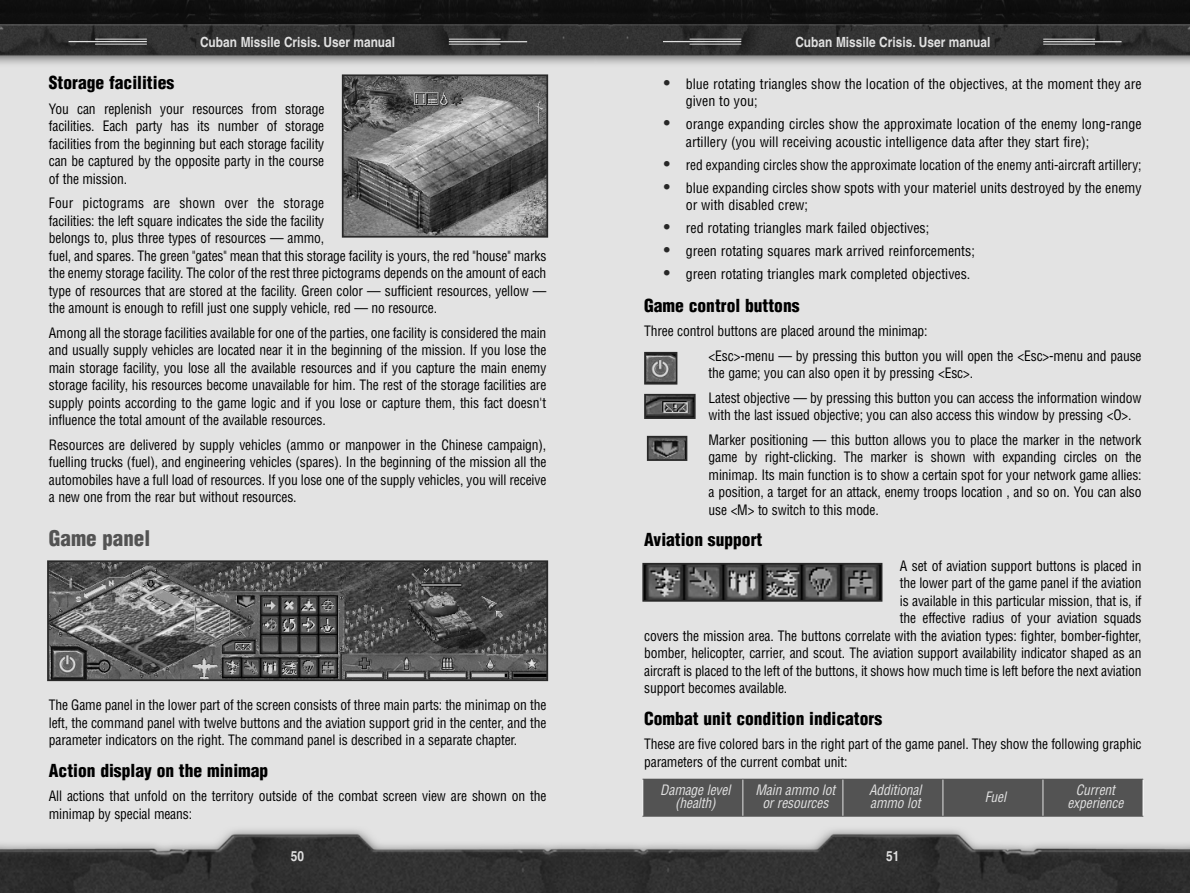
<style>
.page{position:relative;width:1190px;height:893px;background:#fff}
.page>*{position:absolute;margin:0;border:0;box-sizing:border-box;transform-origin:0 0}
.t1{font:900 condensed 21px "Helvetica CE";color:#535353}
.t2{font:900 condensed 17.5px "Helvetica CE";color:#000}
.t3{font:condensed 14px/17.5px "Helvetica CE";letter-spacing:-.01em;color:#000}
.t4{font:condensed 14px "Helvetica CE";letter-spacing:-.01em;color:#000;scale:.96 1}
.t5{font:italic condensed 14px/13.1px "Helvetica CE";letter-spacing:-.01em;color:#e1e1e1;text-align:center}
.t6{font:700 14px "Helvetica CE";color:#e1e1e1;scale:.85 1}
.s1{font-stretch:normal;font-size:17.5px;color:#282828}
</style>
<div class="page">
<img style="left:595px;top:0;width:595px;height:892px">
<hr style="left:663px;top:41px;width:78px;height:1px;background:#e1e1e1">
<hr style="left:690px;top:39px;width:51px;height:1px;background:#e1e1e1">
<hr style="left:690px;top:44px;width:51px;height:1px;background:#e1e1e1">
<hr style="left:1043px;top:41px;width:79px;height:1px;background:#e1e1e1">
<hr style="left:1043px;top:44px;width:52px;height:1px;background:#e1e1e1">
<hr style="left:1043px;top:39px;width:52px;height:1px;background:#e1e1e1">
<svg style="left:0;top:0;width:595px;height:892px;background:#c8c8c8"></svg>
<hr style="left:69px;top:41px;width:78px;height:1px;background:#e1e1e1">
<hr style="left:95px;top:39px;width:52px;height:1px;background:#e1e1e1">
<hr style="left:95px;top:44px;width:52px;height:1px;background:#e1e1e1">
<hr style="left:449px;top:41px;width:78px;height:1px;background:#e1e1e1">
<hr style="left:449px;top:44px;width:52px;height:1px;background:#e1e1e1">
<hr style="left:449px;top:39px;width:52px;height:1px;background:#e1e1e1">
<img style="left:650px;top:439px;width:34px;height:19px">
<div style="left:647px;top:436px;width:40px;height:25px;border:2px solid #282828"></div>
<img style="left:647px;top:397px;width:46px;height:19px">
<div style="left:644px;top:394px;width:52px;height:25px;border:2px solid #282828"></div>
<img style="left:647px;top:355px;width:27px;height:26px">
<div style="left:644px;top:352px;width:33px;height:32px;border:2px solid #282828"></div>
<img style="left:645px;top:566px;width:234px;height:32px">
<div style="left:642px;top:563px;width:240px;height:38px;border:2px solid #282828"></div>
<div style="left:643px;top:779px;width:99px;height:36px;background:#535353"></div>
<div style="left:743px;top:779px;width:99px;height:36px;background:#535353"></div>
<div style="left:843px;top:779px;width:99px;height:36px;background:#535353"></div>
<div style="left:943px;top:779px;width:100px;height:36px;background:#535353"></div>
<div style="left:1043px;top:779px;width:100px;height:36px;background:#535353"></div>
<hr style="left:642px;top:778px;width:1px;height:38px;background:#e1e1e1">
<hr style="left:742px;top:778px;width:1px;height:38px;background:#e1e1e1">
<hr style="left:842px;top:778px;width:1px;height:38px;background:#e1e1e1">
<hr style="left:942px;top:778px;width:1px;height:38px;background:#e1e1e1">
<hr style="left:1043px;top:778px;width:1px;height:38px;background:#e1e1e1">
<hr style="left:1143px;top:778px;width:1px;height:38px;background:#e1e1e1">
<hr style="left:642px;top:778px;width:501px;height:1px;background:#535353">
<hr style="left:642px;top:815px;width:501px;height:1px;background:#535353">
<img style="left:345px;top:77px;width:200px;height:157px">
<div style="left:342px;top:74px;width:206px;height:163px;border:2px solid #282828"></div>
<img style="left:50px;top:563px;width:495px;height:115px">
<div style="left:47px;top:560px;width:501px;height:121px;border:2px solid #282828"></div>
<p class="t6" style="left:200px;top:37px;width:231px">Cuban Missile Crisis. User manual</p>
<p class="t2" style="left:49px;top:77px;width:127px">Storage facilities</p>
<p class="t3" style="left:49px;top:102px;width:277px;text-align:justify">You can replenish your resources from storage facilities. Each party has its number of storage facilities from the beginning but each storage facility can be captured by the opposite party in the course of the mission.</p>
<p class="t3" style="left:49px;top:196px;width:499px">Four pictograms are shown over the storage<br>facilities: the left square indicates the side the facility<br>belongs to, plus three types of resources — ammo,<br>fuel, and spares. The green "gates" mean that this storage facility is yours, the red "house" marks the enemy storage facility. The color of the rest three pictograms depends on the amount of each type of resources that are stored at the facility. Green color — sufficient resources, yellow — the amount is enough to refill just one supply vehicle, red — no resource.</p>
<p class="t3" style="left:49px;top:326px;width:499px;text-align:justify">Among all the storage facilities available for one of the parties, one facility is considered the main and usually supply vehicles are located near it in the beginning of the mission. If you lose the main storage facility, you lose all the available resources and if you capture the main enemy storage facility, his resources become unavailable for him. The rest of the storage facilities are supply points according to the game logic and if you lose or capture them, this fact doesn't influence the total amount of the available resources.</p>
<p class="t3" style="left:49px;top:437px;width:499px;text-align:justify">Resources are delivered by supply vehicles (ammo or manpower in the Chinese campaign), fuelling trucks (fuel), and engineering vehicles (spares). In the beginning of the mission all the automobiles have a full load of resources. If you lose one of the supply vehicles, you will receive a new one from the rear but without resources.</p>
<h1 class="t1" style="left:49px;top:530px;width:103px">Game panel</h1>
<p class="t3" style="left:49px;top:698px;width:499px;text-align:justify">The Game panel in the lower part of the screen consists of three main parts: the minimap on the left, the command panel with twelve buttons and the aviation support grid in the center, and the parameter indicators on the right. The command panel is described in a separate chapter.</p>
<p class="t2" style="left:49px;top:764px;width:221px">Action display on the minimap</p>
<p class="t3" style="left:49px;top:789px;width:499px">All actions that unfold on the territory outside of the combat screen view are shown on the minimap by special means:</p>
<p class="t6" style="left:291px;top:850px;width:17px">50</p>
<p class="t6" style="left:795px;top:37px;width:231px">Cuban Missile Crisis. User manual</p>
<p class="t3" style="left:686px;top:77px;width:457px;text-indent:-22px"><span class="s1">•</span> blue rotating triangles show the location of the objectives, at the moment they are given to you;</p>
<p class="t3" style="left:686px;top:117px;width:457px;text-indent:-22px"><span class="s1">•</span> orange expanding circles show the approximate location of the enemy long-range artillery (you will receiving acoustic intelligence data after they start fire);</p>
<p class="t4" style="left:664px;top:160px;width:499px"><span class="s1">•</span> red expanding circles show the approximate location of the enemy anti-aircraft artillery;</p>
<p class="t3" style="left:686px;top:180px;width:457px;text-indent:-22px"><span class="s1">•</span> blue expanding circles show spots with your materiel units destroyed by the enemy or with disabled crew;</p>
<p class="t3" style="left:664px;top:221px;width:267px"><span class="s1">•</span> red rotating triangles mark failed objectives;</p>
<p class="t3" style="left:664px;top:244px;width:312px"><span class="s1">•</span> green rotating squares mark arrived reinforcements;</p>
<p class="t3" style="left:664px;top:267px;width:308px"><span class="s1">•</span> green rotating triangles mark completed objectives.</p>
<p class="t2" style="left:644px;top:299px;width:157px">Game control buttons</p>
<p class="t3" style="left:709px;top:320px;width:434px;line-height:24.5px;text-indent:-64px">Three control buttons are placed around the minimap:<br>&lt;Esc&gt;-menu — by pressing this button you will open the &lt;Esc&gt;-menu and pause</p>
<p class="t3" style="left:709px;top:362px;width:435px;line-height:24.5px">the game; you can also open it by pressing &lt;Esc&gt;.<br>Latest objective — by pressing this button you can access the information window</p>
<p class="t3" style="left:709px;top:404px;width:435px;line-height:24.5px">with the last issued objective; you can also access this window by pressing &lt;O&gt;.<br>Marker positioning — this button allows you to place the marker in the network</p>
<p class="t3" style="left:709px;top:450px;width:435px;text-align:justify">game by right-clicking. The marker is shown with expanding circles on the minimap. Its main function is to show a certain spot for your network game allies: a position, a target for an attack, enemy troops location , and so on. You can also use &lt;M&gt; to switch to this mode.</p>
<p class="t2" style="left:644px;top:534px;width:120px">Aviation support</p>
<p class="t3" style="left:900px;top:558px;width:243px">A set of aviation support buttons is placed in</p>
<p class="t3" style="left:900px;top:576px;width:243px">the lower part of the game panel if the aviation</p>
<p class="t3" style="left:900px;top:593px;width:243px">is available in this particular mission, that is, if</p>
<p class="t3" style="left:900px;top:611px;width:243px">the effective radius of your aviation squads</p>
<p class="t3" style="left:644px;top:628px;width:499px">covers the mission area. The buttons correlate with the aviation types: fighter, bomber-fighter,</p>
<p class="t3" style="left:644px;top:646px;width:499px">bomber, helicopter, carrier, and scout. The aviation support availability indicator shaped as an</p>
<p class="t3" style="left:644px;top:663px;width:499px">aircraft is placed to the left of the buttons, it shows how much time is left before the next aviation</p>
<p class="t3" style="left:644px;top:681px;width:145px">support becomes available.</p>
<p class="t2" style="left:644px;top:712px;width:239px">Combat unit condition indicators</p>
<p class="t3" style="left:644px;top:737px;width:499px">These are five colored bars in the right part of the game panel. They show the following graphic parameters of the current combat unit:</p>
<p class="t5" style="left:660px;top:785px;width:72px">Damage level (health)</p>
<p class="t5" style="left:755px;top:785px;width:81px">Main ammo lot or resources</p>
<p class="t5" style="left:869px;top:785px;width:54px;text-align:left">Additional ammo lot</p>
<p class="t5" style="left:985px;top:791px;width:23px">Fuel</p>
<p class="t5" style="left:1067px;top:785px;width:58px">Current experience</p>
<p class="t6" style="left:886px;top:850px;width:17px">51</p>
</div>
